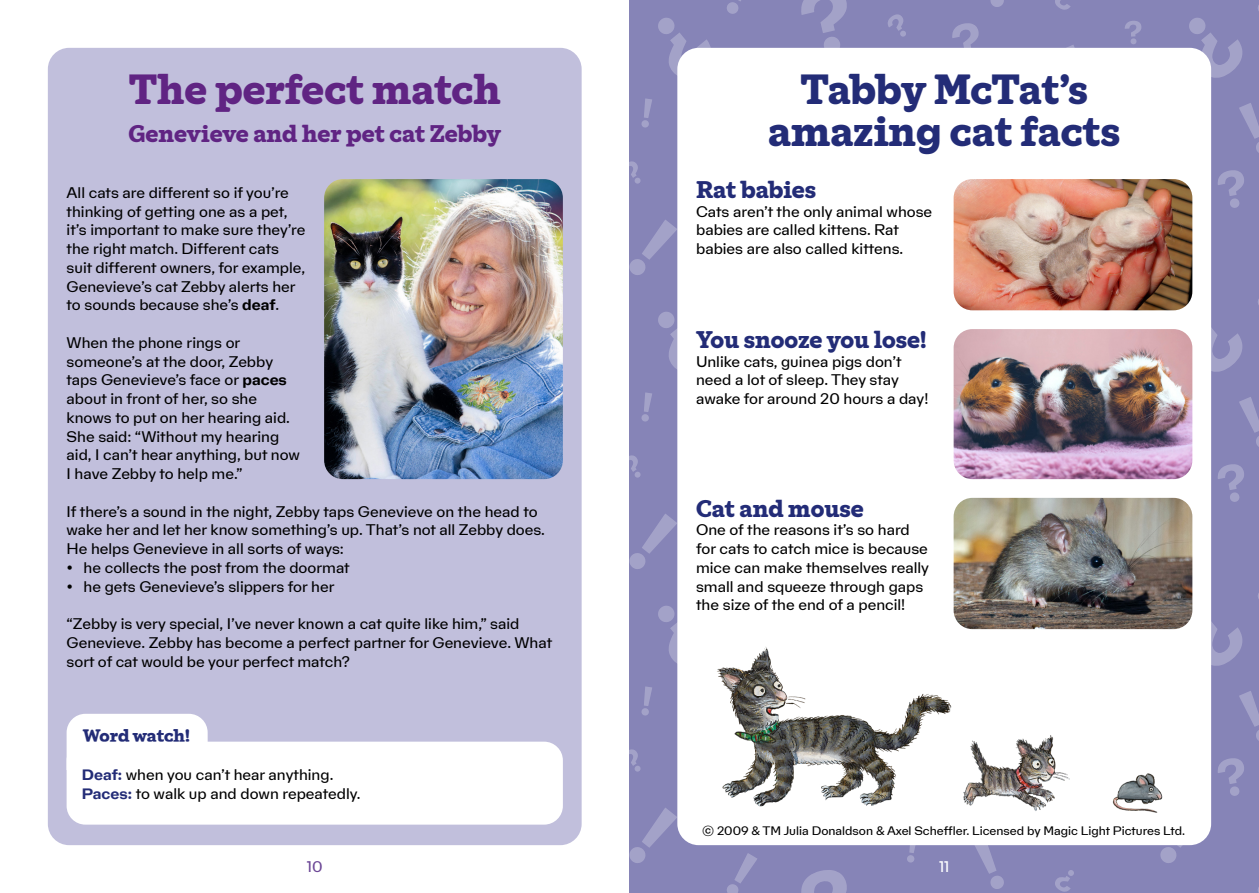
<style>
.page{position:relative;width:1259px;height:893px;background:#fff}
.page>*{position:absolute;margin:0;border:0;box-sizing:border-box;transform-origin:0 0}
.t1{font:42px/42px "Cats Headline";color:#232c77;text-align:center}
.t2{font:42px "Cats Headline";color:#602483}
.t3{font:24px "Cats Headline";color:#232c77}
.t4{font:24px "Cats Headline";color:#602483}
.t5{font:18px "Cats Headline";letter-spacing:-.005em;color:#232c77}
.t6{font:15px/18.8px "Na N Metrify C Std";color:#000}
.t7{font:15px "Na N Metrify C Std";color:#6c4796}
.t8{font:15px "Na N Metrify C Std";color:#fff}
.t9{font:12px "Na N Metrify C Std";color:#000}
.s1{font-family:"Na N Metrify C Std Bld"}
.s2{font-family:"Na N Metrify C Std Bld";color:#232c77}
</style>
<div class="page">
<svg style="left:629px;top:0;width:630px;height:893px;fill:#8684b7"></svg>
<div style="left:677px;top:48px;width:534px;height:797px;background:#fff;border-radius:21px"></div>
<div style="left:48px;top:48px;width:533px;height:797px;background:#c1bfdc;border-radius:21px"></div>
<div style="left:67px;top:714px;width:141px;height:42px;background:#fff"></div>
<div style="left:67px;top:742px;width:496px;height:83px;background:#fff;border-radius:19px"></div>
<img style="left:953px;top:498px;width:239px;height:131px">
<img style="left:953px;top:179px;width:239px;height:131px">
<img style="left:953px;top:329px;width:239px;height:150px">
<img style="left:717px;top:647px;width:235px;height:160px">
<img style="left:963px;top:735px;width:107px;height:76px">
<img style="left:1112px;top:773px;width:51px;height:40px">
<img style="left:324px;top:179px;width:239px;height:300px">
<h1 class="t2" style="left:129px;top:56px;width:373px">The perfect match</h1>
<h2 class="t4" style="left:129px;top:114px;width:374px">Genevieve and her pet cat Zebby</h2>
<p class="t6" style="left:67px;top:183px;width:240px">All cats are different so if you’re thinking of getting one as a pet, it’s important to make sure they’re the right match. Different cats suit different owners, for example, Genevieve’s cat Zebby alerts her to sounds because she’s <span class="s1">deaf</span>.</p>
<p class="t6" style="left:67px;top:333px;width:235px">When the phone rings or someone’s at the door, Zebby taps Genevieve’s face or <span class="s1">paces </span>about in front of her, so she knows to put on her hearing aid.<br>She said: “Without my hearing aid, I can’t hear anything, but now<br>I have Zebby to help me.”</p>
<p class="t6" style="left:67px;top:502px;width:480px">If there’s a sound in the night, Zebby taps Genevieve on the head to wake her and let her know something’s up. That’s not all Zebby does.<br>He helps Genevieve in all sorts of ways:</p>
<p class="t6" style="left:67px;top:558px;width:285px">• he collects the post from the doormat</p>
<p class="t6" style="left:67px;top:577px;width:269px">• he gets Genevieve’s slippers for her</p>
<p class="t6" style="left:67px;top:614px;width:487px">“Zebby is very special, I’ve never known a cat quite like him,” said<br>Genevieve. Zebby has become a perfect partner for Genevieve. What sort of cat would be your perfect match?</p>
<p class="t5" style="left:83px;top:721px;width:109px">Word watch!</p>
<p class="t6" style="left:82px;top:765px;width:280px"><span class="s2">Deaf:</span> when you can’t hear anything.<br><span class="s2">Paces:</span> to walk up and down repeatedly.</p>
<h1 class="t1" style="left:768px;top:65px;width:353px">Tabby McTat’s amazing cat facts</h1>
<h2 class="t3" style="left:696px;top:171px;width:122px">Rat babies</h2>
<p class="t6" style="left:696px;top:202px;width:238px">Cats aren’t the only animal whose babies are called kittens. Rat babies are also called kittens.</p>
<h2 class="t3" style="left:696px;top:321px;width:232px">You snooze you lose!</h2>
<p class="t6" style="left:696px;top:352px;width:234px">Unlike cats, guinea pigs don’t need a lot of sleep. They stay awake for around 20 hours a day!</p>
<h2 class="t3" style="left:696px;top:489px;width:169px">Cat and mouse</h2>
<p class="t6" style="left:696px;top:521px;width:234px">One of the reasons it’s so hard for cats to catch mice is because mice can make themselves really small and squeeze through gaps the size of the end of a pencil!</p>
<p class="t9" style="left:702px;top:822px;width:485px">© 2009 &amp; TM Julia Donaldson &amp; Axel Scheffler. Licensed by Magic Light Pictures Ltd.</p>
<p class="t7" style="left:307px;top:855px;width:17px">10</p>
<p class="t8" style="left:939px;top:855px;width:12px">11</p>
</div>
